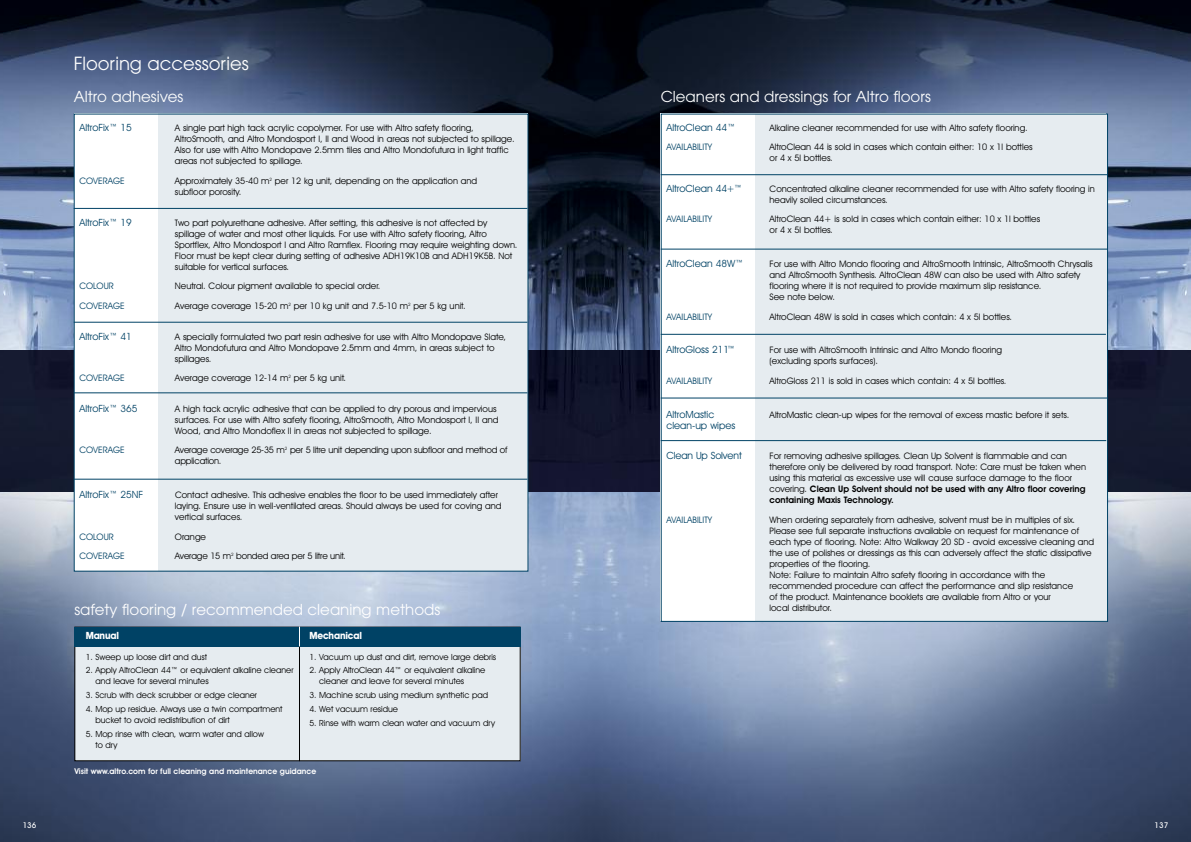
<style>
.page{position:relative;width:1191px;height:842px;background:#fff}
.page>*{position:absolute;margin:0;border:0;box-sizing:border-box;transform-origin:0 0}
.t1{font:18px "Avant Garde";color:#fff}
.t2{font:15px "Avant Garde";color:#fff}
.t3{font:10px "Avant Garde IT Cby BT";color:#004265}
.t4{font:700 10px "Avant Garde IT Cby BT";letter-spacing:-.02em;color:#fff;scale:.95 1}
.t5{font:9px/11px "Avant Garde IT Cby BT";color:#000}
.t6{font:9px "Avant Garde IT Cby BT";color:#004265}
.t7{font:8.5px/11px "Avant Garde IT Cby BT";color:#000}
.t8{font:600 8px "Avant Garde IT Cby BT";color:#fff}
.t9{font:500 8px "Avant Garde IT Cby BT";letter-spacing:.005em;color:#fff}
.s1{font-weight:600}
</style>
<div class="page">
<img style="left:0;top:0;width:595px;height:842px">
<svg style="left:595px;top:0;width:596px;height:842px;background:#556583"></svg>
<img style="left:0;top:350px;width:595px;height:142px">
<div style="left:74px;top:114px;width:453px;height:457px;background:#fff"></div>
<div style="left:595px;top:350px;width:596px;height:142px;background:#14172e"></div>
<div style="left:660px;top:114px;width:446px;height:507px;background:#fff"></div>
<div style="left:158px;top:114px;width:369px;height:457px;background:#e6ecf0"></div>
<hr style="left:74px;top:208px;width:453px;height:1px;background:#004265">
<hr style="left:74px;top:392px;width:453px;height:1px;background:#004265">
<hr style="left:74px;top:322px;width:453px;height:1px;background:#004265">
<hr style="left:74px;top:479px;width:453px;height:1px;background:#004265">
<div style="left:755px;top:114px;width:352px;height:507px;background:#e6ecf0"></div>
<hr style="left:660px;top:440px;width:446px;height:1px;background:#004265">
<hr style="left:660px;top:174px;width:447px;height:1px;background:#004265">
<hr style="left:660px;top:334px;width:446px;height:1px;background:#004265">
<hr style="left:660px;top:249px;width:447px;height:1px;background:#004265">
<hr style="left:660px;top:397px;width:447px;height:1px;background:#004265">
<div style="left:75px;top:627px;width:445px;height:134px;background:#e6ecf0"></div>
<div style="left:74px;top:627px;width:446px;height:19px;background:#004265"></div>
<hr style="left:299px;top:646px;width:1px;height:115px;background:#000">
<svg style="left:299px;top:627px;width:1px;height:19px"></svg>
<h1 class="t1" style="left:74px;top:57px;width:176px">Flooring accessories</h1>
<h2 class="t2" style="left:74px;top:91px;width:111px">Altro adhesives</h2>
<p class="t3" style="left:79px;top:124px;width:54px">AltroFix™ 15</p>
<p class="t5" style="left:175px;top:123px;width:341px">A single part high tack acrylic copolymer. For use with Altro safety flooring, AltroSmooth, and Altro Mondosport I, II and Wood in areas not subjected to spillage.<br>Also for use with Altro Mondopave 2.5mm tiles and Altro Mondofutura in light traffic areas not subjected to spillage.</p>
<p class="t6" style="left:79px;top:177px;width:47px">COVERAGE</p>
<p class="t5" style="left:175px;top:176px;width:304px">Approximately 35-40 m<sup>2</sup> per 12 kg unit, depending on the application and subfloor porosity.</p>
<p class="t3" style="left:79px;top:219px;width:54px">AltroFix™ 19</p>
<p class="t5" style="left:175px;top:218px;width:344px">Two part polyurethane adhesive. After setting, this adhesive is not affected by spillage of water and most other liquids. For use with Altro safety flooring, Altro Sportflex, Altro Mondosport I and Altro Ramflex. Flooring may require weighting down.<br>Floor must be kept clear during setting of adhesive ADH19K10B and ADH19K5B. Not suitable for vertical surfaces.</p>
<p class="t6" style="left:79px;top:283px;width:36px">COLOUR</p>
<p class="t5" style="left:175px;top:281px;width:207px">Neutral. Colour pigment available to special order.</p>
<p class="t6" style="left:79px;top:302px;width:47px">COVERAGE</p>
<p class="t5" style="left:175px;top:301px;width:292px">Average coverage 15-20 m<sup>2</sup> per 10 kg unit and 7.5-10 m<sup>2</sup> per 5 kg unit.</p>
<p class="t3" style="left:79px;top:332px;width:54px">AltroFix™ 41</p>
<p class="t5" style="left:175px;top:332px;width:333px">A specially formulated two part resin adhesive for use with Altro Mondopave Slate,<br>Altro Mondofutura and Altro Mondopave 2.5mm and 4mm, in areas subject to spillages.</p>
<p class="t6" style="left:79px;top:375px;width:47px">COVERAGE</p>
<p class="t5" style="left:175px;top:373px;width:173px">Average coverage 12-14 m<sup>2</sup> per 5 kg unit.</p>
<p class="t3" style="left:79px;top:405px;width:60px">AltroFix™ 365</p>
<p class="t5" style="left:175px;top:404px;width:325px">A high tack acrylic adhesive that can be applied to dry porous and impervious surfaces. For use with Altro safety flooring, AltroSmooth, Altro Mondosport I, II and<br>Wood, and Altro Mondoflex II in areas not subjected to spillage.</p>
<p class="t6" style="left:79px;top:447px;width:47px">COVERAGE</p>
<p class="t5" style="left:175px;top:445px;width:334px">Average coverage 25-35 m<sup>2</sup> per 5 litre unit depending upon subfloor and method of application.</p>
<p class="t3" style="left:79px;top:491px;width:65px">AltroFix™ 25NF</p>
<p class="t5" style="left:175px;top:490px;width:328px">Contact adhesive. This adhesive enables the floor to be used immediately after laying. Ensure use in well-ventilated areas. Should always be used for coving and vertical surfaces.</p>
<p class="t6" style="left:79px;top:533px;width:36px">COLOUR</p>
<p class="t5" style="left:175px;top:532px;width:33px">Orange</p>
<p class="t6" style="left:79px;top:553px;width:47px">COVERAGE</p>
<p class="t5" style="left:175px;top:551px;width:172px">Average 15 m<sup>2</sup> bonded area per 5 litre unit.</p>
<h2 class="t2" style="left:74px;top:604px;width:367px">safety flooring / recommended cleaning methods</h2>
<p class="t4" style="left:86px;top:632px;width:37px">Manual</p>
<p class="t4" style="left:309px;top:632px;width:57px">Mechanical</p>
<p class="t7" style="left:86px;top:652px;width:123px">1. Sweep up loose dirt and dust</p>
<p class="t7" style="left:95px;top:666px;width:199px;text-indent:-10px">2. Apply AltroClean 44™ or equivalent alkaline cleaner and leave for several minutes</p>
<p class="t7" style="left:86px;top:690px;width:173px">3. Scrub with deck scrubber or edge cleaner</p>
<p class="t7" style="left:95px;top:704px;width:189px;text-indent:-10px">4. Mop up residue. Always use a twin compartment bucket to avoid redistribution of dirt</p>
<p class="t7" style="left:95px;top:729px;width:170px;text-indent:-10px">5. Mop rinse with clean, warm water and allow to dry</p>
<p class="t7" style="left:309px;top:652px;width:188px">1. Vacuum up dust and dirt, remove large debris</p>
<p class="t7" style="left:319px;top:666px;width:168px;text-indent:-10px">2. Apply AltroClean 44™ or equivalent alkaline cleaner and leave for several minutes</p>
<p class="t7" style="left:309px;top:690px;width:180px">3. Machine scrub using medium synthetic pad</p>
<p class="t7" style="left:309px;top:704px;width:90px">4. Wet vacuum residue</p>
<p class="t7" style="left:309px;top:718px;width:187px">5. Rinse with warm clean water and vacuum dry</p>
<p class="t8" style="left:74px;top:768px;width:243px">Visit www.altro.com for full cleaning and maintenance guidance</p>
<h2 class="t2" style="left:660px;top:91px;width:272px">Cleaners and dressings for Altro floors</h2>
<p class="t3" style="left:666px;top:123px;width:71px">AltroClean 44™</p>
<p class="t5" style="left:769px;top:123px;width:260px">Alkaline cleaner recommended for use with Altro safety flooring.</p>
<p class="t6" style="left:666px;top:144px;width:47px">AVAILABILITY</p>
<p class="t5" style="left:769px;top:142px;width:264px">AltroClean 44 is sold in cases which contain either: 10 x 1l bottles or 4 x 5l bottles.</p>
<p class="t3" style="left:666px;top:185px;width:77px">AltroClean 44+™</p>
<p class="t5" style="left:769px;top:184px;width:327px">Concentrated alkaline cleaner recommended for use with Altro safety flooring in heavily soiled circumstances.</p>
<p class="t6" style="left:666px;top:216px;width:47px">AVAILABILITY</p>
<p class="t5" style="left:769px;top:215px;width:272px">AltroClean 44+ is sold in cases which contain either: 10 x 1l bottles or 4 x 5l bottles.</p>
<p class="t3" style="left:666px;top:260px;width:79px">AltroClean 48W™</p>
<p class="t5" style="left:769px;top:259px;width:324px">For use with Altro Mondo flooring and AltroSmooth Intrinsic, AltroSmooth Chrysalis and AltroSmooth Synthesis. AltroClean 48W can also be used with Altro safety flooring where it is not required to provide maximum slip resistance.<br>See note below.</p>
<p class="t6" style="left:666px;top:313px;width:47px">AVAILABILITY</p>
<p class="t5" style="left:769px;top:312px;width:244px">AltroClean 48W is sold in cases which contain: 4 x 5l bottles.</p>
<p class="t3" style="left:666px;top:346px;width:70px">AltroGloss 211™</p>
<p class="t5" style="left:769px;top:345px;width:234px">For use with AltroSmooth Intrinsic and Altro Mondo flooring (excluding sports surfaces).</p>
<p class="t6" style="left:666px;top:377px;width:47px">AVAILABILITY</p>
<p class="t5" style="left:769px;top:376px;width:238px">AltroGloss 211 is sold in cases which contain: 4 x 5l bottles.</p>
<p class="t3" style="left:666px;top:410px;width:50px">AltroMastic</p>
<p class="t5" style="left:769px;top:410px;width:301px">AltroMastic clean-up wipes for the removal of excess mastic before it sets.</p>
<p class="t3" style="left:666px;top:421px;width:70px">clean-up wipes</p>
<p class="t3" style="left:666px;top:452px;width:77px">Clean Up Solvent</p>
<p class="t5" style="left:769px;top:451px;width:318px">For removing adhesive spillages. Clean Up Solvent is flammable and can therefore only be delivered by road transport. Note: Care must be taken when using this material as excessive use will cause surface damage to the floor covering. <span class="s1">Clean Up Solvent should not be used with any Altro floor covering containing Maxis Technology.</span></p>
<p class="t6" style="left:666px;top:516px;width:47px">AVAILABILITY</p>
<p class="t5" style="left:769px;top:515px;width:326px">When ordering separately from adhesive, solvent must be in multiples of six.<br>Please see full separate instructions available on request for maintenance of each type of flooring. Note: Altro Walkway 20 SD - avoid excessive cleaning and the use of polishes or dressings as this can adversely affect the static dissipative properties of the flooring.<br>Note: Failure to maintain Altro safety flooring in accordance with the recommended procedure can affect the performance and slip resistance<br>of the product. Maintenance booklets are available from Altro or your<br>local distributor.</p>
<p class="t9" style="left:23px;top:822px;width:15px">136</p>
<p class="t9" style="left:1154px;top:822px;width:15px">137</p>
</div>
